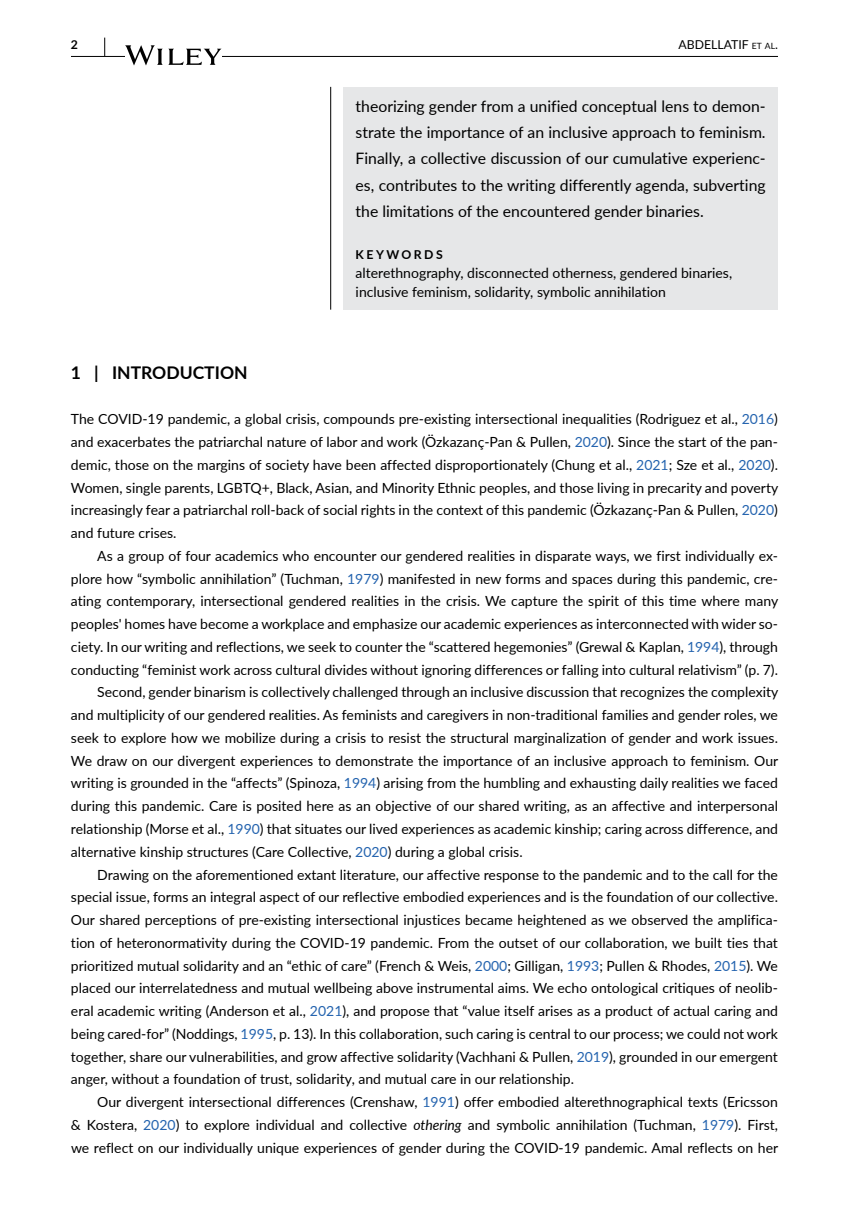
<style>
.page{position:relative;width:849px;height:1221px;background:#fff}
.page>*{position:absolute;margin:0;border:0;box-sizing:border-box;transform-origin:0 0}
.t1{font:700 17.5px "Lato";color:#000}
.t2{font:15.75px/26.2px "Lato";color:#000;text-align:justify}
.t3{font:14px/22.8px "Lato";color:#000;text-align:justify}
.t4{font:12.25px "Lato";color:#000}
.t5{font:700 12.25px "Lato";letter-spacing:.2em;color:#000}
.s1{font-size:8.58px}
.s2{font-style:inherit}
.s3{color:#2564af}
.s4{font-style:italic}
</style>
<div class="page">
<hr style="left:71px;top:56px;width:706px;height:1px;background:#000">
<svg style="left:125px;top:45px;width:96px;height:20px"></svg>
<svg style="left:104px;top:38px;width:1px;height:18px"></svg>
<div style="left:343px;top:87px;width:434px;height:222px;background:#e6e7e8"></div>
<hr style="left:330px;top:87px;width:1px;height:222px;background:#000">
<p class="t5" style="left:71px;top:36px;width:9px">2</p>
<p class="t4" style="left:678px;top:36px;width:101px">ABDELLATIF <span class="s1">et al</span><span class="s2">.</span></p>
<p class="t2" style="left:355px;top:92px;width:411px">theorizing gender from a unified conceptual lens to demon&shy;strate the importance of an inclusive approach to feminism.<br>Finally, a collective discussion of our cumulative experienc&shy;es, contributes to the writing differently agenda, subverting the limitations of the encountered gender binaries.</p>
<p class="t5" style="left:355px;top:245px;width:89px">KEYWORDS</p>
<p class="t3" style="left:355px;top:263px;width:378px;line-height:19.2px">alterethnography, disconnected otherness, gendered binaries, inclusive feminism, solidarity, symbolic annihilation</p>
<p class="t1" style="left:71px;top:359px;width:178px">1 | INTRODUCTION</p>
<p class="t3" style="left:71px;top:407px;width:708px">The COVID-19 pandemic, a global crisis, compounds pre-existing intersectional inequalities (Rodriguez et al., <span class="s3">2016</span>) and exacerbates the patriarchal nature of labor and work (Özkazanç-Pan &amp; Pullen, <span class="s3">2020</span>). Since the start of the pan&shy;demic, those on the margins of society have been affected disproportionately (Chung et al., <span class="s3">2021</span>; Sze et al., <span class="s3">2020</span>).<br>Women, single parents, LGBTQ+, Black, Asian, and Minority Ethnic peoples, and those living in precarity and poverty increasingly fear a patriarchal roll-back of social rights in the context of this pandemic (Özkazanç-Pan &amp; Pullen, <span class="s3">2020</span>) and future crises.</p>
<p class="t3" style="left:97px;top:543px;width:682px">As a group of four academics who encounter our gendered realities in disparate ways, we first individually ex-</p>
<p class="t3" style="left:71px;top:566px;width:708px">plore how “symbolic annihilation” (Tuchman, <span class="s3">1979</span>) manifested in new forms and spaces during this pandemic, cre-</p>
<p class="t3" style="left:71px;top:589px;width:708px">ating contemporary, intersectional gendered realities in the crisis. We capture the spirit of this time where many</p>
<p class="t3" style="left:71px;top:612px;width:708px">peoples' homes have become a workplace and emphasize our academic experiences as interconnected with wider so-</p>
<p class="t3" style="left:71px;top:634px;width:708px">ciety. In our writing and reflections, we seek to counter the “scattered hegemonies” (Grewal &amp; Kaplan, <span class="s3">1994</span>), through</p>
<p class="t3" style="left:71px;top:657px;width:708px">conducting “feminist work across cultural divides without ignoring differences or falling into cultural relativism” (p. 7).</p>
<p class="t3" style="left:97px;top:680px;width:682px">Second, gender binarism is collectively challenged through an inclusive discussion that recognizes the complexity</p>
<p class="t3" style="left:71px;top:703px;width:708px">and multiplicity of our gendered realities. As feminists and caregivers in non-traditional families and gender roles, we</p>
<p class="t3" style="left:71px;top:725px;width:708px">seek to explore how we mobilize during a crisis to resist the structural marginalization of gender and work issues.</p>
<p class="t3" style="left:71px;top:748px;width:708px">We draw on our divergent experiences to demonstrate the importance of an inclusive approach to feminism. Our</p>
<p class="t3" style="left:71px;top:771px;width:708px">writing is grounded in the “affects” (Spinoza, <span class="s3">1994</span>) arising from the humbling and exhausting daily realities we faced</p>
<p class="t3" style="left:71px;top:794px;width:708px">during this pandemic. Care is posited here as an objective of our shared writing, as an affective and interpersonal</p>
<p class="t3" style="left:71px;top:816px;width:708px">relationship (Morse et al., <span class="s3">1990</span>) that situates our lived experiences as academic kinship; caring across difference, and</p>
<p class="t3" style="left:71px;top:839px;width:453px">alternative kinship structures (Care Collective, <span class="s3">2020</span>) during a global crisis.</p>
<p class="t3" style="left:97px;top:862px;width:682px">Drawing on the aforementioned extant literature, our affective response to the pandemic and to the call for the</p>
<p class="t3" style="left:71px;top:885px;width:708px">special issue, forms an integral aspect of our reflective embodied experiences and is the foundation of our collective.</p>
<p class="t3" style="left:71px;top:907px;width:708px">Our shared perceptions of pre-existing intersectional injustices became heightened as we observed the amplifica-</p>
<p class="t3" style="left:71px;top:930px;width:708px">tion of heteronormativity during the COVID-19 pandemic. From the outset of our collaboration, we built ties that</p>
<p class="t3" style="left:71px;top:953px;width:708px">prioritized mutual solidarity and an “ethic of care” (French &amp; Weis, <span class="s3">2000</span>; Gilligan, <span class="s3">1993</span>; Pullen &amp; Rhodes, <span class="s3">2015</span>). We</p>
<p class="t3" style="left:71px;top:976px;width:708px">placed our interrelatedness and mutual wellbeing above instrumental aims. We echo ontological critiques of neolib-</p>
<p class="t3" style="left:71px;top:998px;width:708px">eral academic writing (Anderson et al., <span class="s3">2021</span>), and propose that “value itself arises as a product of actual caring and</p>
<p class="t3" style="left:71px;top:1021px;width:708px">being cared-for” (Noddings, <span class="s3">1995</span>, p. 13). In this collaboration, such caring is central to our process; we could not work</p>
<p class="t3" style="left:71px;top:1044px;width:708px">together, share our vulnerabilities, and grow affective solidarity (Vachhani &amp; Pullen, <span class="s3">2019</span>), grounded in our emergent</p>
<p class="t3" style="left:71px;top:1067px;width:504px">anger, without a foundation of trust, solidarity, and mutual care in our relationship.</p>
<p class="t3" style="left:97px;top:1089px;width:682px">Our divergent intersectional differences (Crenshaw, <span class="s3">1991</span>) offer embodied alterethnographical texts (Ericsson</p>
<p class="t3" style="left:71px;top:1112px;width:708px">&amp; Kostera, <span class="s3">2020</span>) to explore individual and collective <span class="s4">othering</span> and symbolic annihilation (Tuchman, <span class="s3">1979</span>). First,</p>
<p class="t3" style="left:71px;top:1135px;width:708px">we reflect on our individually unique experiences of gender during the COVID-19 pandemic. Amal reflects on her</p>
</div>
